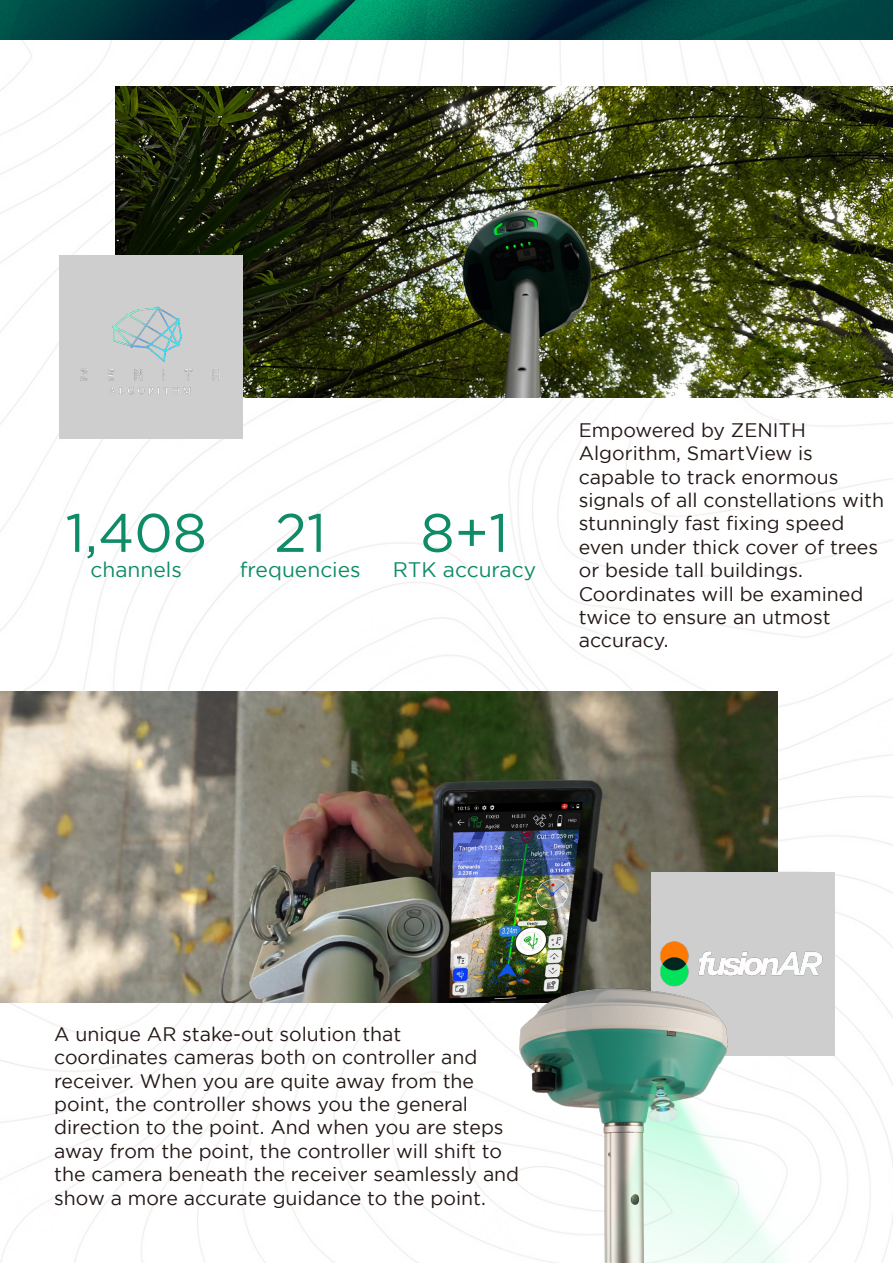
<style>
.page{position:relative;width:893px;height:1263px;background:#fff}
.page>*{position:absolute;margin:0;border:0;box-sizing:border-box;transform-origin:0 0}
.t1{font:54px "Gotham";color:#0d8c67}
.t2{font:21px "Gotham";color:#0d8c67}
.t3{font:19.5px/23.4px "Gotham";color:#231815}
</style>
<div class="page">
<img style="left:0;top:40px;width:893px;height:1223px">
<img style="left:0;top:692px;width:777px;height:311px">
<div style="left:651px;top:872px;width:183px;height:183px;background:#cececf"></div>
<img style="left:660px;top:941px;width:163px;height:41px">
<img style="left:0;top:0;width:893px;height:40px">
<img style="left:511px;top:982px;width:341px;height:281px">
<img style="left:115px;top:86px;width:778px;height:311px">
<div style="left:60px;top:255px;width:183px;height:183px;background:#cececf"></div>
<img style="left:80px;top:306px;width:140px;height:89px">
<h1 class="t1" style="left:65px;top:503px;width:143px">1,408</h1>
<p class="t2" style="left:90px;top:558px;width:93px">channels</p>
<h1 class="t1" style="left:274px;top:503px;width:53px">21</h1>
<p class="t2" style="left:240px;top:558px;width:122px">frequencies</p>
<h1 class="t1" style="left:420px;top:503px;width:89px">8+1</h1>
<p class="t2" style="left:393px;top:558px;width:145px">RTK accuracy</p>
<p class="t3" style="left:579px;top:418px;width:307px">Empowered by ZENITH<br>Algorithm, SmartView is capable to track enormous signals of all constellations with stunningly fast fixing speed even under thick cover of trees or beside tall buildings.<br>Coordinates will be examined twice to ensure an utmost accuracy.</p>
<p class="t3" style="left:54px;top:1022px;width:467px">A unique AR stake-out solution that coordinates cameras both on controller and receiver. When you are quite away from the point, the controller shows you the general direction to the point. And when you are steps away from the point, the controller will shift to the camera beneath the receiver seamlessly and show a more accurate guidance to the point.</p>
</div>
